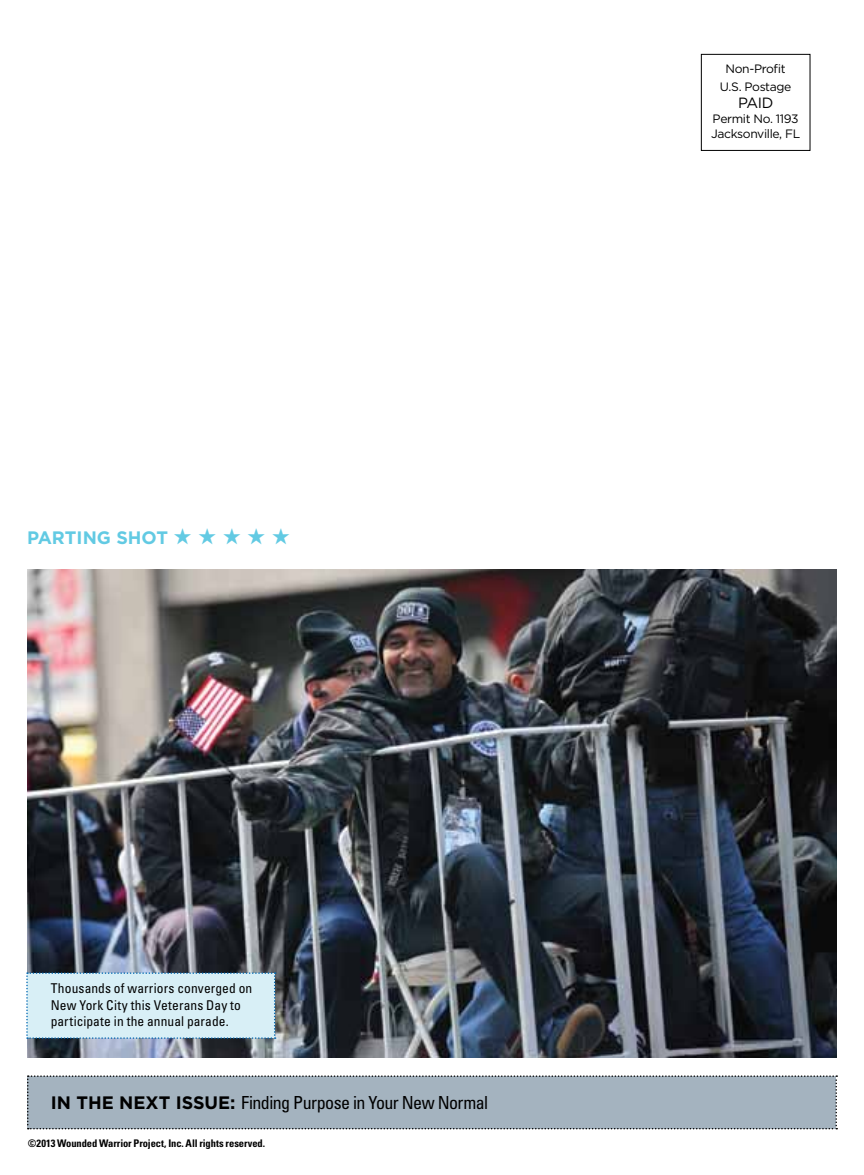
<style>
.page{position:relative;width:864px;height:1175px;background:#fff}
.page>*{position:absolute;margin:0;border:0;box-sizing:border-box;transform-origin:0 0}
.t1{font:condensed 18px "Univers";letter-spacing:-.03em;color:#000}
.t2{font:700 18px "Gotham";color:#62cae3}
.t3{font:14.85px "Gotham";color:#000}
.t4{font:condensed 13.5px/16.5px "Univers";letter-spacing:.01em;color:#000}
.t5{font:12.15px/17.9px "Gotham";letter-spacing:-.03em;color:#000;text-align:center}
.t6{font:700 condensed 10.5px "Univers";letter-spacing:-.01em;color:#000}
.s1{font-family:"Gotham";font-weight:700;font-stretch:normal}
</style>
<div class="page">
<img style="left:27px;top:570px;width:810px;height:487px">
<div style="left:701px;top:54px;width:109px;height:97px;border:1px solid #000"></div>
<div style="left:27px;top:1075px;width:810px;height:54px;background:#a4b3bf"></div>
<div style="left:26px;top:972px;width:250px;height:66px;background:#d8eff6"></div>
<h1 class="t2" style="left:27px;top:527px;width:12px">PARTI</h1>
<h1 class="t2" style="left:83px;top:527px;width:86px">NG SHOT</h1>
<p class="t4" style="left:51px;top:980px;width:203px">Thousands of warriors converged on<br>New York City this Veterans Day to participate in the annual parade.</p>
<h1 class="t1" style="left:51px;top:1091px;width:439px"><span class="s1">IN TH E NEXT ISSUE:</span> Finding Purpose in Your New Normal</h1>
<p class="t6" style="left:28px;top:1136px;width:239px">©2013 Wounded Warrior Project, Inc. All rights reserved.</p>
<p class="t5" style="left:720px;top:59px;width:73px">Non-Profit<br>U.S. Postage</p>
<p class="t3" style="left:738px;top:95px;width:37px">PAID</p>
<p class="t5" style="left:711px;top:111px;width:91px;line-height:14.5px;text-align:left">Permit No. 1193<br>Jacksonville, FL</p>
</div>
